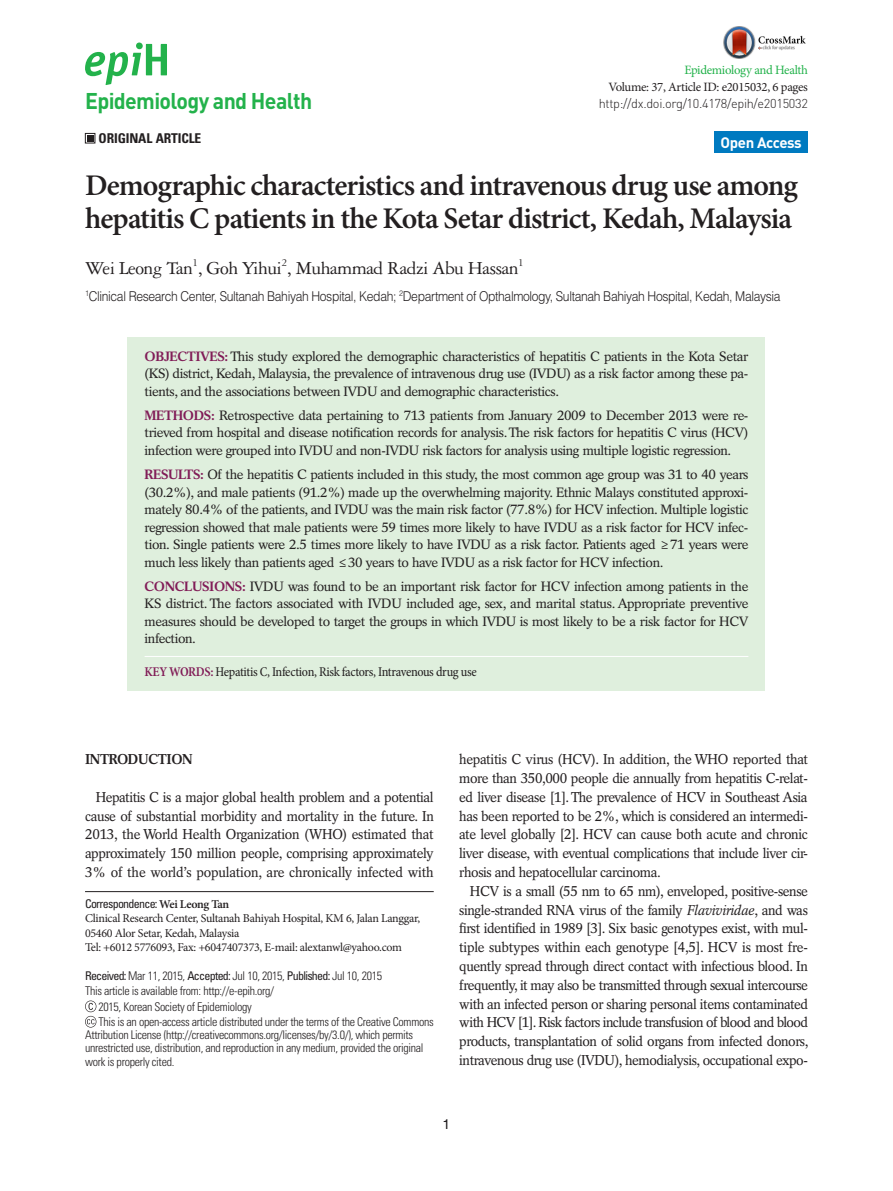
<style>
.page{position:relative;width:893px;height:1191px;background:#fff}
.page>*{position:absolute;margin:0;border:0;box-sizing:border-box;transform-origin:0 0}
.제목{font:600 30px/33px "Minion Pro";letter-spacing:-.03em;color:#231f20}
.t1{font:700 22.5px "DIN Pro";letter-spacing:-.03em;color:#23b24b;scale:.95 1}
.저자{font:19.5px "Garamond 3 LT Std";letter-spacing:-.025em;color:#231f20}
.t2{font:700 15px "DIN Pro";letter-spacing:-.025em;color:#fff}
.본문{font:14.25px/18.8px "Rotation LT Std";letter-spacing:-.03em;color:#231f20;text-align:justify;scale:.95 1}
.본문_대제목{font:700 14.25px "Rotation LT Std";letter-spacing:-.025em;color:#231f20;scale:.95 1}
.t3{font:13.95px "Helvetica LT Std";color:#231f20}
.초록{font:13.5px/17.5px "Rotation LT Std";letter-spacing:-.03em;color:#231f20;text-align:justify}
.소속{font:300 13.5px "Helvetica LT Std";letter-spacing:-.03em;color:#231f20;scale:.9 1}
.키워드{font:condensed 13.5px "Minion Pro";letter-spacing:-.03em;color:#231f20}
.t4{font:700 condensed 13.5px "Univers LT Std";letter-spacing:-.01em;color:#231f20}
.t5{font:300 12.75px "DIN Pro";letter-spacing:-.025em;color:#231f20}
.t6{font:12.75px "Minion Pro";letter-spacing:-.025em;color:#231f20}
.t7{font:12.75px "Minion Pro";letter-spacing:-.025em;color:#23b24b}
.교신저자_저작권등{font:300 condensed 12px/13.2px "Univers LT Std";letter-spacing:-.025em;color:#231f20}
.교신저자{font:12px/14.4px "Minion Pro";letter-spacing:-.025em;color:#231f20}
.교신저자-2{font:condensed 12px "Univers LT Std";letter-spacing:-.06em;color:#231f20}
.s1{font-weight:700;color:#811c57}
.s2{font-weight:600;color:#811c57}
.s3{font-family:"Minion Pro";font-weight:600;font-stretch:normal}
.s4{font-weight:400}
.s5{font-style:italic}
</style>
<div class="page">
<svg style="left:85px;top:43px;width:82px;height:42px"></svg>
<div style="left:85px;top:133px;width:10px;height:10px;border:1px solid #231f20"></div>
<div style="left:87px;top:135px;width:7px;height:7px;background:#231f20"></div>
<div style="left:714px;top:132px;width:94px;height:21px;background:#007ac0"></div>
<div style="left:128px;top:337px;width:637px;height:354px;background:#dfefdd"></div>
<hr style="left:145px;top:656px;width:603px;height:1px;background:#fff">
<hr style="left:85px;top:891px;width:349px;height:1px;background:#231f20">
<svg style="left:85px;top:1000px;width:11px;height:27px"></svg>
<img style="left:723px;top:26px;width:83px;height:32px">
<p class="t1" style="left:85px;top:85px;width:241px">Epidemiology and Health</p>
<p class="t7" style="left:684px;top:62px;width:125px">Epidemiology and Health</p>
<p class="t6" style="left:608px;top:78px;width:201px">Volume: 37, Article ID: e2015032, 6 pages</p>
<p class="t5" style="left:599px;top:95px;width:211px">http://dx.doi.org/10.4178/epih/e2015032</p>
<p class="t4" style="left:99px;top:130px;width:104px">ORIGINAL ARTICLE</p>
<p class="t2" style="left:721px;top:132px;width:83px">Open Access</p>
<p class="제목" style="left:85px;top:169px;width:714px">Demographic characteristics and intravenous drug use among hepatitis C patients in the Kota Setar district, Kedah, Malaysia</p>
<p class="저자" style="left:85px;top:257px;width:440px">Wei Leong Tan<sup>1</sup>, Goh Yihui<sup>2</sup>, Muhammad Radzi Abu Hassan<sup>1</sup></p>
<p class="소속" style="left:85px;top:288px;width:774px"><sup>1</sup>Clinical Research Center, Sultanah Bahiyah Hospital, Kedah; <sup>2</sup>Department of Opthalmology, Sultanah Bahiyah Hospital, Kedah, Malaysia</p>
<p class="초록" style="left:145px;top:347px;width:605px"><span class="s1">OBJECTIVES:</span> This study explored the demographic characteristics of hepatitis C patients in the Kota Setar (KS) district, Kedah, Malaysia, the prevalence of intravenous drug use (IVDU) as a risk factor among these pa&shy;tients, and the associations between IVDU and demographic characteristics.</p>
<p class="초록" style="left:145px;top:406px;width:605px"><span class="s1">METHODS:</span> Retrospective data pertaining to 713 patients from January 2009 to December 2013 were re&shy;trieved from hospital and disease notification records for analysis. The risk factors for hepatitis C virus (HCV) infection were grouped into IVDU and non-IVDU risk factors for analysis using multiple logistic regression.</p>
<p class="초록" style="left:145px;top:465px;width:605px"><span class="s1">RESULTS:</span> Of the hepatitis C patients included in this study, the most common age group was 31 to 40 years (30.2%), and male patients (91.2%) made up the overwhelming majority. Ethnic Malays constituted approxi&shy;mately 80.4% of the patients, and IVDU was the main risk factor (77.8%) for HCV infection. Multiple logistic regression showed that male patients were 59 times more likely to have IVDU as a risk factor for HCV infec&shy;tion. Single patients were 2.5 times more likely to have IVDU as a risk factor. Patients aged ≥ 71 years were much less likely than patients aged ≤30 years to have IVDU as a risk factor for HCV infection.</p>
<p class="초록" style="left:145px;top:577px;width:605px"><span class="s1">CONCLUSIONS:</span> IVDU was found to be an important risk factor for HCV infection among patients in the KS district. The factors associated with IVDU included age, sex, and marital status. Appropriate preventive measures should be developed to target the groups in which IVDU is most likely to be a risk factor for HCV infection.</p>
<p class="키워드" style="left:145px;top:662px;width:334px"><span class="s2">KEY WORDS:</span> Hepatitis C, Infection, Risk factors, Intravenous drug use</p>
<p class="본문_대제목" style="left:85px;top:751px;width:115px">INTRODUCTION</p>
<p class="본문" style="left:85px;top:787px;width:369px;text-indent:11px">Hepatitis C is a major global health problem and a potential cause of substantial morbidity and mortality in the future. In 2013, the World Health Organization (WHO) estimated that approximately 150 million people, comprising approximately 3% of the world’s population, are chronically infected with</p>
<p class="교신저자-2" style="left:85px;top:896px;width:146px">Correspondence: <span class="s3">Wei Leong Tan</span></p>
<p class="교신저자" style="left:85px;top:911px;width:337px">Clinical Research Center, Sultanah Bahiyah Hospital, KM 6, Jalan Langgar,<br>05460 Alor Setar, Kedah, Malaysia</p>
<p class="교신저자" style="left:85px;top:940px;width:318px">Tel: +6012 5776093, Fax: +6047407373, E-mail: alextanwl@yahoo.com</p>
<p class="교신저자_저작권등" style="left:85px;top:969px;width:299px"><span class="s4">Received:</span> Mar 11, 2015, <span class="s4">Accepted:</span> Jul 10, 2015, <span class="s4">Published:</span> Jul 10, 2015</p>
<p class="교신저자_저작권등" style="left:85px;top:984px;width:191px">This article is available from: http://e-epih.org/</p>
<p class="교신저자_저작권등" style="left:98px;top:999px;width:155px">2015, Korean Society of Epidemiology</p>
<p class="교신저자_저작권등" style="left:85px;top:1015px;width:350px;text-indent:13px">This is an open-access article distributed under the terms of the Creative Commons Attribution License (http://creativecommons.org/licenses/by/3.0/), which permits unrestricted use, distribution, and reproduction in any medium, provided the original work is properly cited.</p>
<p class="본문" style="left:459px;top:750px;width:369px">hepatitis C virus (HCV). In addition, the WHO reported that more than 350,000 people die annually from hepatitis C-relat&shy;ed liver disease [1]. The prevalence of HCV in Southeast Asia has been reported to be 2%, which is considered an intermedi&shy;ate level globally [2]. HCV can cause both acute and chronic liver disease, with eventual complications that include liver cir&shy;rhosis and hepatocellular carcinoma.</p>
<p class="본문" style="left:459px;top:881px;width:369px;text-indent:11px">HCV is a small (55 nm to 65 nm), enveloped, positive-sense single-stranded RNA virus of the family <span class="s5">Flaviviridae</span>, and was first identified in 1989 [3]. Six basic genotypes exist, with mul&shy;tiple subtypes within each genotype [4,5]. HCV is most fre&shy;quently spread through direct contact with infectious blood. In frequently, it may also be transmitted through sexual intercourse with an infected person or sharing personal items contaminated with HCV [1]. Risk factors include transfusion of blood and blood products, transplantation of solid organs from infected donors, intravenous drug use (IVDU), hemodialysis, occupational expo-</p>
<p class="t3" style="left:443px;top:1116px;width:9px">1</p>
</div>
